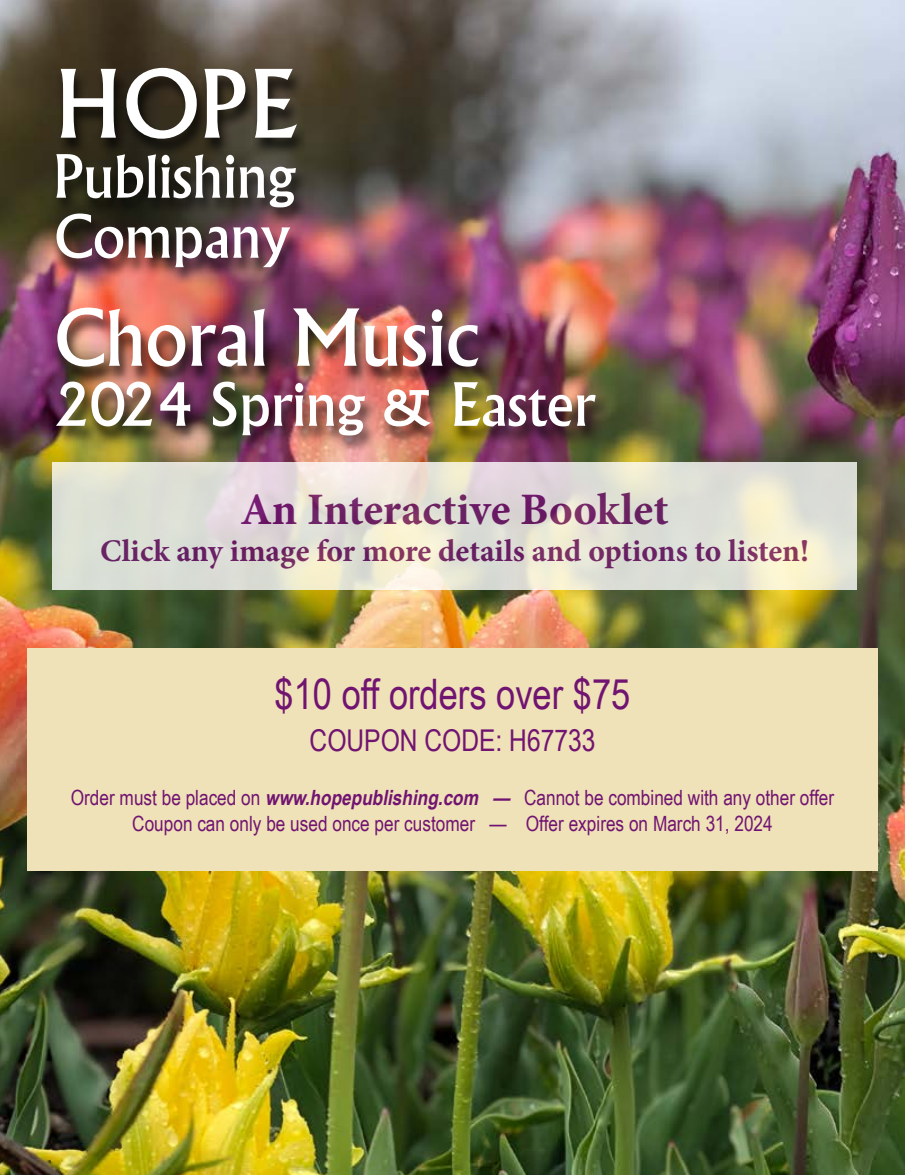
<style>
.page{position:relative;width:905px;height:1175px;background:#fff}
.page>*{position:absolute;margin:0;border:0;box-sizing:border-box;transform-origin:0 0}
.t1{font:500 90px "Albertus";color:#fff}
.t2{font:500 75px "Albertus";color:#fff}
.t3{font:500 57px/60px "Albertus";color:#fff}
.t4{font:700 45px "Minion Pro";color:#711471}
.t5{font:42px "Arial Narrow";color:#711471}
.t6{font:700 31.5px "Minion Pro";color:#711471}
.t7{font:30px "Arial Narrow";color:#711471}
.t8{font:21px/25.2px "Arial Narrow";color:#711471;text-align:center}
.s1{font-weight:700;font-style:italic}
</style>
<div class="page">
<img style="left:0;top:0;width:904px;height:1174px">
<div style="left:52px;top:69px;width:557px;height:384px;background:#000;opacity:.75"></div>
<svg style="left:52px;top:462px;width:804px;height:128px;background:#e3e1d6"></svg>
<div style="left:27px;top:648px;width:851px;height:222px;background:#efe1b8"></div>
<h1 class="t1" style="left:54px;top:49px;width:245px">HOPE</h1>
<h3 class="t3" style="left:54px;top:147px;width:242px">Publishing<br>Company</h3>
<h2 class="t2" style="left:54px;top:292px;width:428px">Choral Music</h2>
<h3 class="t3" style="left:54px;top:375px;width:542px">2024 Spring &amp; Easter</h3>
<h3 class="t4" style="left:240px;top:477px;width:430px">An Interactive Booklet</h3>
<h3 class="t6" style="left:100px;top:529px;width:710px">Click any image for more details and options to listen!</h3>
<h3 class="t5" style="left:274px;top:663px;width:357px">$10 off orders over $75</h3>
<h3 class="t7" style="left:309px;top:718px;width:287px">COUPON CODE: H67733</h3>
<p class="t8" style="left:71px;top:784px;width:764px">Order must be placed on <span class="s1">www.hopepublishing.com —</span> Cannot be combined with any other offer<br>Coupon can only be used once per customer — Offer expires on March 31, 2024</p>
</div>
